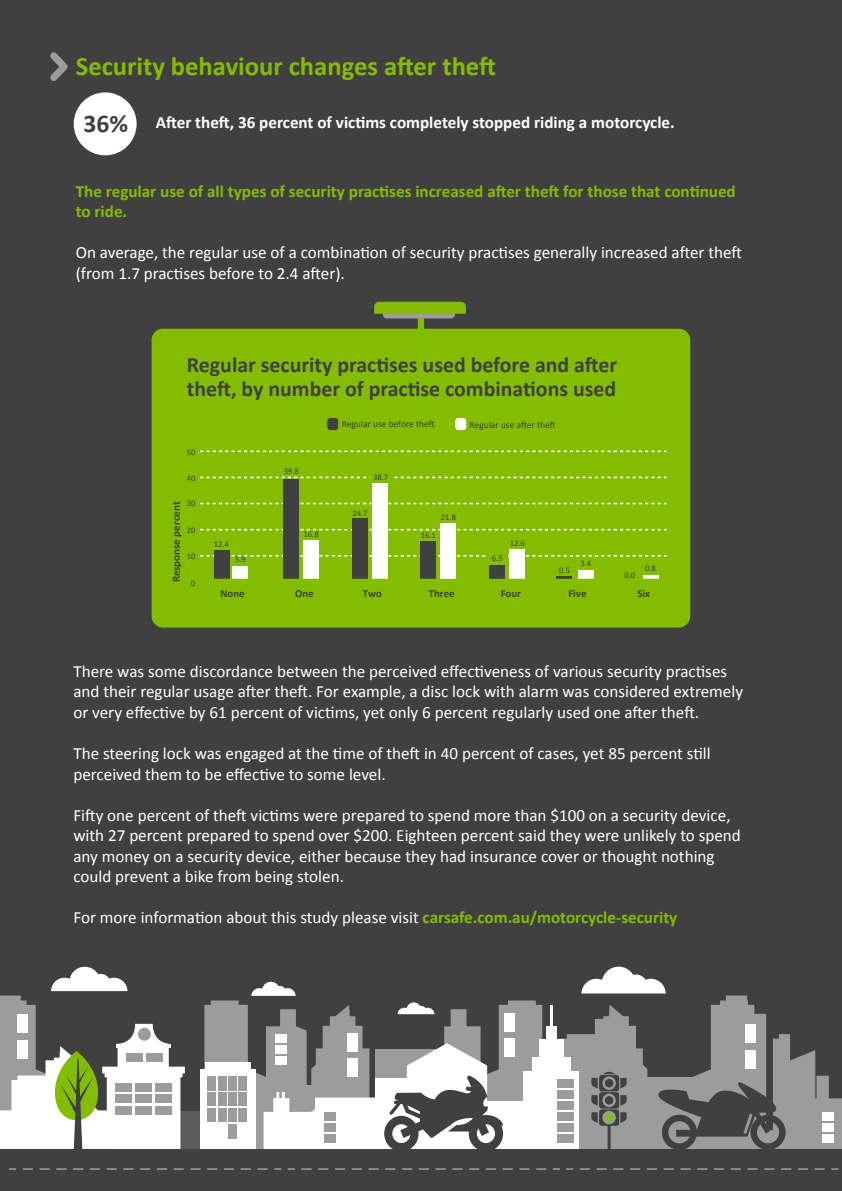
<style>
.page{position:relative;width:842px;height:1191px;background:#fff}
.page>*{position:absolute;margin:0;border:0;box-sizing:border-box;transform-origin:0 0}
.t1{font:700 26.6px "Calibri";color:#84bd00}
.t2{font:700 25.6px "Calibri";color:#404041}
.t3{font:700 21.9px/24px "Calibri";color:#404041}
.t4{font:17.1px/20.5px "Calibri";color:#fff}
.t5{font:700 17.1px/20.5px "Calibri";color:#84bd00}
.t6{font:700 17.1px "Calibri";color:#fff}
.t7{font:700 11px "Calibri";color:#404041}
.t8{font:700 10.8px "Calibri";color:#404041}
.t9{font:9.5px "Calibri";color:#404041}
.t10{font:8.6px "Calibri";color:#404041}
.s1{font-weight:700;color:#84bd00}
</style>
<div class="page">
<div style="left:0;top:0;width:842px;height:1181px;background:#404041"></div>
<div style="left:152px;top:329px;width:538px;height:298px;background:#84bd00;border-radius:11px"></div>
<div style="left:76px;top:94px;width:59px;height:59px;background:#fff;border-radius:50%"></div>
<div style="left:74px;top:92px;width:63px;height:63px;border:4px solid #fff;border-radius:50%"></div>
<svg style="left:200px;top:450px;width:466px;height:2px"></svg>
<svg style="left:200px;top:476px;width:466px;height:2px"></svg>
<svg style="left:200px;top:503px;width:466px;height:1px"></svg>
<svg style="left:200px;top:555px;width:466px;height:1px"></svg>
<svg style="left:200px;top:529px;width:466px;height:1px"></svg>
<div style="left:214px;top:550px;width:15px;height:31px;background:#404041"></div>
<div style="left:232px;top:566px;width:16px;height:13px;background:#fff"></div>
<div style="left:283px;top:479px;width:16px;height:103px;background:#404041"></div>
<div style="left:303px;top:540px;width:15px;height:41px;background:#fff"></div>
<div style="left:352px;top:519px;width:16px;height:62px;background:#404041"></div>
<div style="left:421px;top:541px;width:15px;height:40px;background:#404041"></div>
<div style="left:490px;top:565px;width:15px;height:16px;background:#404041"></div>
<div style="left:372px;top:483px;width:15px;height:98px;background:#fff"></div>
<div style="left:509px;top:550px;width:16px;height:31px;background:#fff"></div>
<div style="left:578px;top:570px;width:15px;height:11px;background:#fff"></div>
<svg style="left:556px;top:576px;width:15px;height:3px"></svg>
<svg style="left:643px;top:575px;width:16px;height:4px"></svg>
<div style="left:327px;top:418px;width:11px;height:12px;background:#404041;border-radius:3px"></div>
<div style="left:455px;top:418px;width:11px;height:12px;background:#fff;border-radius:3px"></div>
<div style="left:200px;top:579px;width:466px;height:6px;background:#84bd00"></div>
<svg style="left:374px;top:302px;width:92px;height:27px"></svg>
<div style="left:487px;top:543px;width:20px;height:18px;background:#84bd00"></div>
<div style="left:370px;top:464px;width:22px;height:16px;background:#84bd00"></div>
<div style="left:440px;top:523px;width:16px;height:55px;background:#fff"></div>
<svg style="left:561px;top:995px;width:281px;height:154px"></svg>
<svg style="left:581px;top:966px;width:85px;height:27px"></svg>
<div style="left:746px;top:1024px;width:10px;height:19px;background:#fff"></div>
<div style="left:746px;top:1050px;width:10px;height:18px;background:#fff"></div>
<div style="left:539px;top:1039px;width:25px;height:20px;background:#fff"></div>
<div style="left:532px;top:1057px;width:38px;height:20px;background:#fff"></div>
<svg style="left:560px;top:1077px;width:6px;height:67px"></svg>
<div style="left:557px;top:1079px;width:16px;height:8px;background:#9c9c9c"></div>
<div style="left:557px;top:1090px;width:16px;height:8px;background:#9c9c9c"></div>
<div style="left:557px;top:1101px;width:16px;height:8px;background:#9c9c9c"></div>
<div style="left:557px;top:1112px;width:16px;height:8px;background:#9c9c9c"></div>
<div style="left:557px;top:1123px;width:16px;height:8px;background:#9c9c9c"></div>
<div style="left:557px;top:1134px;width:16px;height:8px;background:#9c9c9c"></div>
<div style="left:557px;top:1144px;width:16px;height:9px;background:#fff"></div>
<div style="left:0;top:1149px;width:842px;height:42px;background:#404041"></div>
<svg style="left:0;top:966px;width:560px;height:204px"></svg>
<svg style="left:566px;top:1069px;width:272px;height:101px"></svg>
<svg style="left:50px;top:52px;width:18px;height:29px"></svg>
<h1 class="t1" style="left:76px;top:49px;width:422px">Security behaviour changes after theft</h1>
<h2 class="t2" style="left:83px;top:107px;width:46px">36%</h2>
<p class="t6" style="left:156px;top:111px;width:520px">After theft, 36 percent of victims completely stopped riding a motorcycle.</p>
<p class="t5" style="left:76px;top:181px;width:662px">The regular use of all types of security practises increased after theft for those that continued to ride.</p>
<p class="t4" style="left:76px;top:242px;width:668px">On average, the regular use of a combination of security practises generally increased after theft (from 1.7 practises before to 2.4 after).</p>
<p class="t3" style="left:187px;top:352px;width:432px">Regular security practises used before and after theft, by number of practise combinations used</p>
<p class="t10" style="left:187px;top:446px;width:10px">50</p>
<p class="t10" style="left:187px;top:472px;width:10px">40</p>
<p class="t10" style="left:187px;top:497px;width:10px">30</p>
<p class="t7" style="left:169px;top:582px;width:82px;rotate:-90deg">Response percent</p>
<p class="t10" style="left:187px;top:524px;width:10px">20</p>
<p class="t10" style="left:187px;top:550px;width:10px">10</p>
<p class="t10" style="left:191px;top:577px;width:6px">0</p>
<p class="t10" style="left:214px;top:538px;width:17px">12.4</p>
<p class="t10" style="left:235px;top:554px;width:12px">5.9</p>
<p class="t10" style="left:284px;top:465px;width:17px">39.8</p>
<p class="t10" style="left:303px;top:528px;width:17px">16.8</p>
<p class="t9" style="left:342px;top:418px;width:95px">Regular use before theft</p>
<p class="t9" style="left:470px;top:418px;width:88px">Regular use after theft</p>
<p class="t10" style="left:373px;top:471px;width:17px">38.7</p>
<p class="t10" style="left:352px;top:508px;width:17px">24.7</p>
<p class="t10" style="left:441px;top:511px;width:17px">21.8</p>
<p class="t10" style="left:421px;top:529px;width:17px">16.1</p>
<p class="t10" style="left:492px;top:552px;width:12px">6.5</p>
<p class="t10" style="left:510px;top:538px;width:17px">12.6</p>
<p class="t10" style="left:559px;top:565px;width:12px">0.5</p>
<p class="t10" style="left:580px;top:558px;width:12px">3.4</p>
<p class="t10" style="left:624px;top:569px;width:12px">0.0</p>
<p class="t10" style="left:645px;top:562px;width:12px">0.8</p>
<p class="t8" style="left:221px;top:587px;width:26px">None</p>
<p class="t8" style="left:295px;top:587px;width:20px">One</p>
<p class="t8" style="left:363px;top:587px;width:21px">Two</p>
<p class="t8" style="left:429px;top:587px;width:27px">Three</p>
<p class="t8" style="left:501px;top:587px;width:22px">Four</p>
<p class="t8" style="left:568px;top:587px;width:20px">Five</p>
<p class="t8" style="left:637px;top:587px;width:14px">Six</p>
<p class="t4" style="left:73px;top:661px;width:671px">There was some discordance between the perceived effectiveness of various security practises and their regular usage after theft. For example, a disc lock with alarm was considered extremely or very effective by 61 percent of victims, yet only 6 percent regularly used one after theft.</p>
<p class="t4" style="left:73px;top:743px;width:639px">The steering lock was engaged at the time of theft in 40 percent of cases, yet 85 percent still perceived them to be effective to some level.</p>
<p class="t4" style="left:73px;top:804px;width:669px">Fifty one percent of theft victims were prepared to spend more than $100 on a security device, with 27 percent prepared to spend over $200. Eighteen percent said they were unlikely to spend any money on a security device, either because they had insurance cover or thought nothing could prevent a bike from being stolen.</p>
<p class="t4" style="left:73px;top:907px;width:605px">For more information about this study please visit <span class="s1">carsafe.com.au/motorcycle-security</span></p>
</div>
